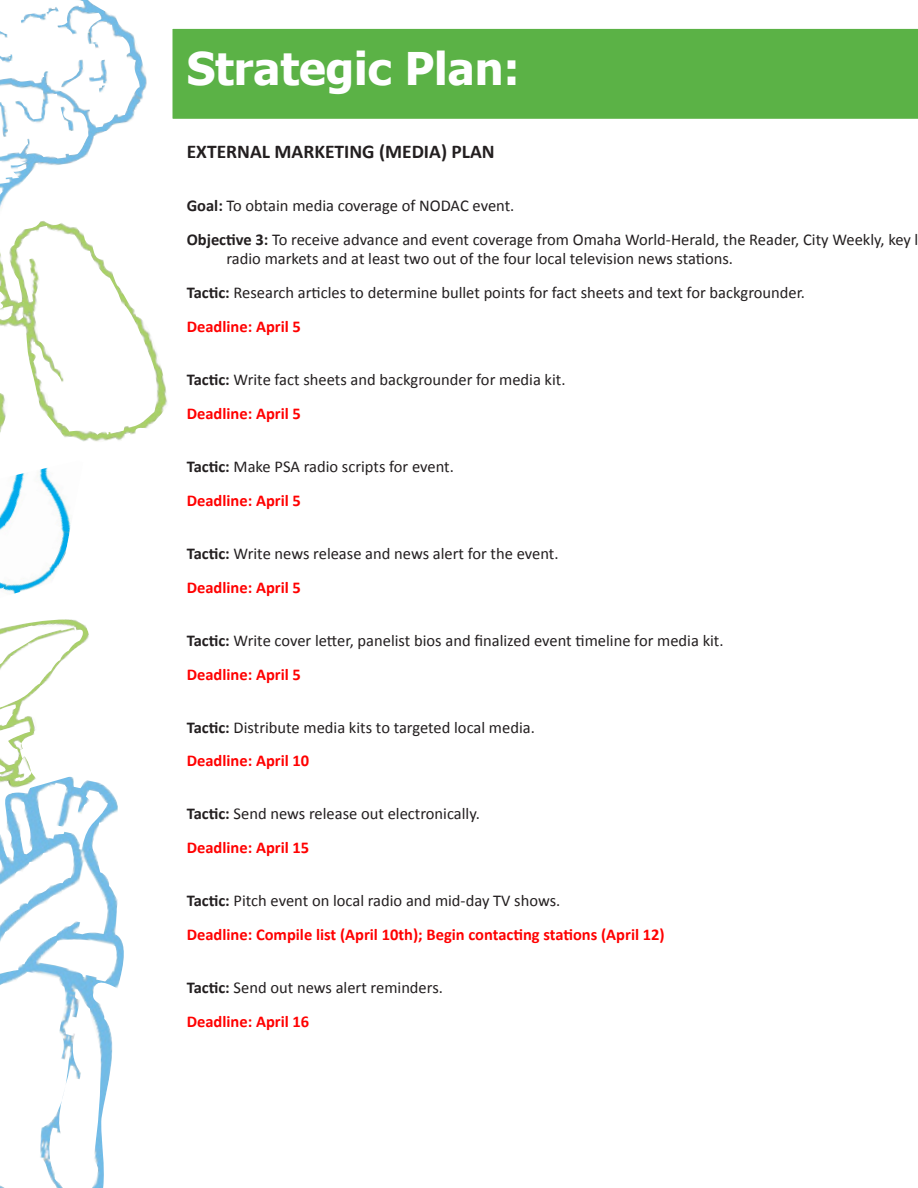
<style>
.page{position:relative;width:918px;height:1188px;background:#fff}
.page>*{position:absolute;margin:0;border:0;box-sizing:border-box;transform-origin:0 0}
.t1{font:700 45px "Tahoma";color:#fff}
.t2{font:700 19.5px "Calibri";color:#231f20}
.t3{font:16.5px/19px "Calibri";color:#231f20}
.t4{font:700 16.5px "Calibri";color:#f00}
.s1{font-weight:700}
</style>
<div class="page">
<img style="left:0;top:0;width:147px;height:197px">
<img style="left:0;top:221px;width:168px;height:214px">
<img style="left:0;top:797px;width:124px;height:391px">
<svg style="left:0;top:430px;width:126px;height:367px"></svg>
<img style="left:0;top:620px;width:92px;height:168px">
<div style="left:172px;top:28px;width:746px;height:91px;background:#5bb246"></div>
<p class="t1" style="left:187px;top:38px;width:335px">Strategic Plan:</p>
<p class="t2" style="left:187px;top:139px;width:310px">EXTERNAL MARKETING (MEDIA) PLAN</p>
<p class="t3" style="left:187px;top:195px;width:329px"><span class="s1">Goal:</span> To obtain media coverage of NODAC event.</p>
<p class="t3" style="left:226px;top:229px;width:693px;text-indent:-40px"><span class="s1">Objective 3:</span> To receive advance and event coverage from Omaha World-Herald, the Reader, City Weekly, key l radio markets and at least two out of the four local television news stations.</p>
<p class="t3" style="left:187px;top:282px;width:620px"><span class="s1">Tactic:</span> Research articles to determine bullet points for fact sheets and text for backgrounder.</p>
<p class="t4" style="left:187px;top:316px;width:116px">Deadline: April 5</p>
<p class="t3" style="left:187px;top:369px;width:380px"><span class="s1">Tactic:</span> Write fact sheets and backgrounder for media kit.</p>
<p class="t4" style="left:187px;top:403px;width:116px">Deadline: April 5</p>
<p class="t3" style="left:187px;top:456px;width:269px"><span class="s1">Tactic:</span> Make PSA radio scripts for event.</p>
<p class="t4" style="left:187px;top:490px;width:116px">Deadline: April 5</p>
<p class="t3" style="left:187px;top:543px;width:373px"><span class="s1">Tactic:</span> Write news release and news alert for the event.</p>
<p class="t4" style="left:187px;top:577px;width:116px">Deadline: April 5</p>
<p class="t3" style="left:187px;top:630px;width:538px"><span class="s1">Tactic:</span> Write cover letter, panelist bios and finalized event timeline for media kit.</p>
<p class="t4" style="left:187px;top:664px;width:116px">Deadline: April 5</p>
<p class="t3" style="left:187px;top:717px;width:350px"><span class="s1">Tactic:</span> Distribute media kits to targeted local media.</p>
<p class="t4" style="left:187px;top:751px;width:124px">Deadline: April 10</p>
<p class="t3" style="left:187px;top:804px;width:295px"><span class="s1">Tactic:</span> Send news release out electronically.</p>
<p class="t4" style="left:187px;top:838px;width:124px">Deadline: April 15</p>
<p class="t3" style="left:187px;top:891px;width:375px"><span class="s1">Tactic:</span> Pitch event on local radio and mid-day TV shows.</p>
<p class="t4" style="left:187px;top:925px;width:479px">Deadline: Compile list (April 10th); Begin contacting stations (April 12)</p>
<p class="t3" style="left:187px;top:978px;width:258px"><span class="s1">Tactic:</span> Send out news alert reminders.</p>
<p class="t4" style="left:187px;top:1012px;width:124px">Deadline: April 16</p>
</div>
